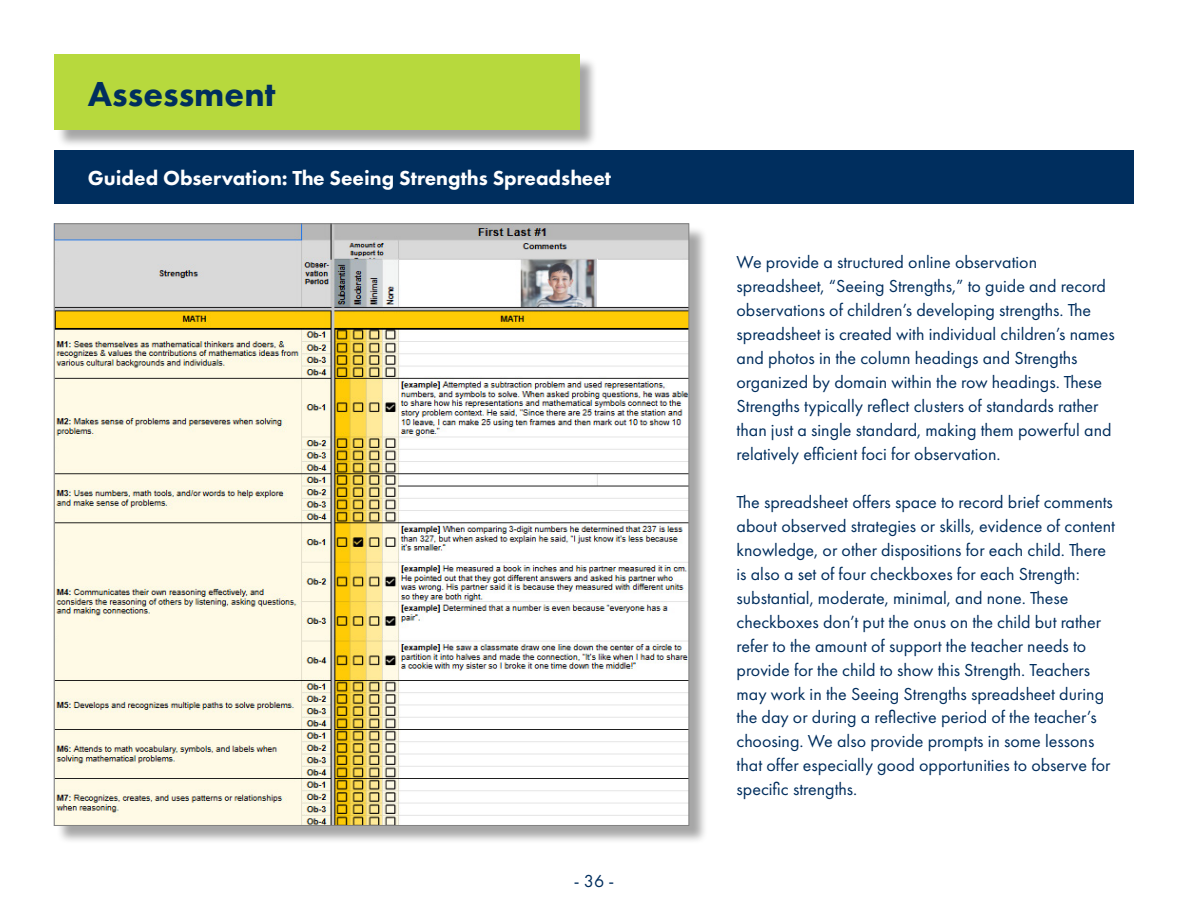
<style>
.page{position:relative;width:1188px;height:918px;background:#fff}
.page>*{position:absolute;margin:0;border:0;box-sizing:border-box;transform-origin:0 0}
.t1{font:800 36px "Futura PT";color:#002e5e}
.t2{font:800 21px "Futura PT";color:#fff}
.t3{font:18px/24px "Futura PT";color:#002e5e}
</style>
<div class="page">
<div style="left:56px;top:56px;width:542px;height:92px;background:#000;opacity:.35"></div>
<div style="left:54px;top:54px;width:525px;height:76px;background:#b7d93d"></div>
<div style="left:54px;top:150px;width:1080px;height:54px;background:#002e5e"></div>
<div style="left:56px;top:226px;width:652px;height:618px;background:#000;opacity:.35"></div>
<img style="left:56px;top:226px;width:631px;height:598px">
<h1 class="t1" style="left:88px;top:71px;width:189px">Assessment</h1>
<p class="t2" style="left:88px;top:165px;width:525px">Guided Observation: The Seeing Strengths Spreadsheet</p>
<p class="t3" style="left:574px;top:869px;width:42px">- 36 -</p>
<p class="t3" style="left:737px;top:250px;width:380px">We provide a structured online observation spreadsheet, “Seeing Strengths,” to guide and record observations of children’s developing strengths. The spreadsheet is created with individual children’s names and photos in the column headings and Strengths organized by domain within the row headings. These Strengths typically reflect clusters of standards rather than just a single standard, making them powerful and relatively efficient foci for observation.</p>
<p class="t3" style="left:737px;top:489px;width:380px">The spreadsheet offers space to record brief comments about observed strategies or skills, evidence of content knowledge, or other dispositions for each child. There is also a set of four checkboxes for each Strength: substantial, moderate, minimal, and none. These checkboxes don’t put the onus on the child but rather refer to the amount of support the teacher needs to provide for the child to show this Strength. Teachers may work in the Seeing Strengths spreadsheet during the day or during a reflective period of the teacher’s choosing. We also provide prompts in some lessons that offer especially good opportunities to observe for specific strengths.</p>
</div>
